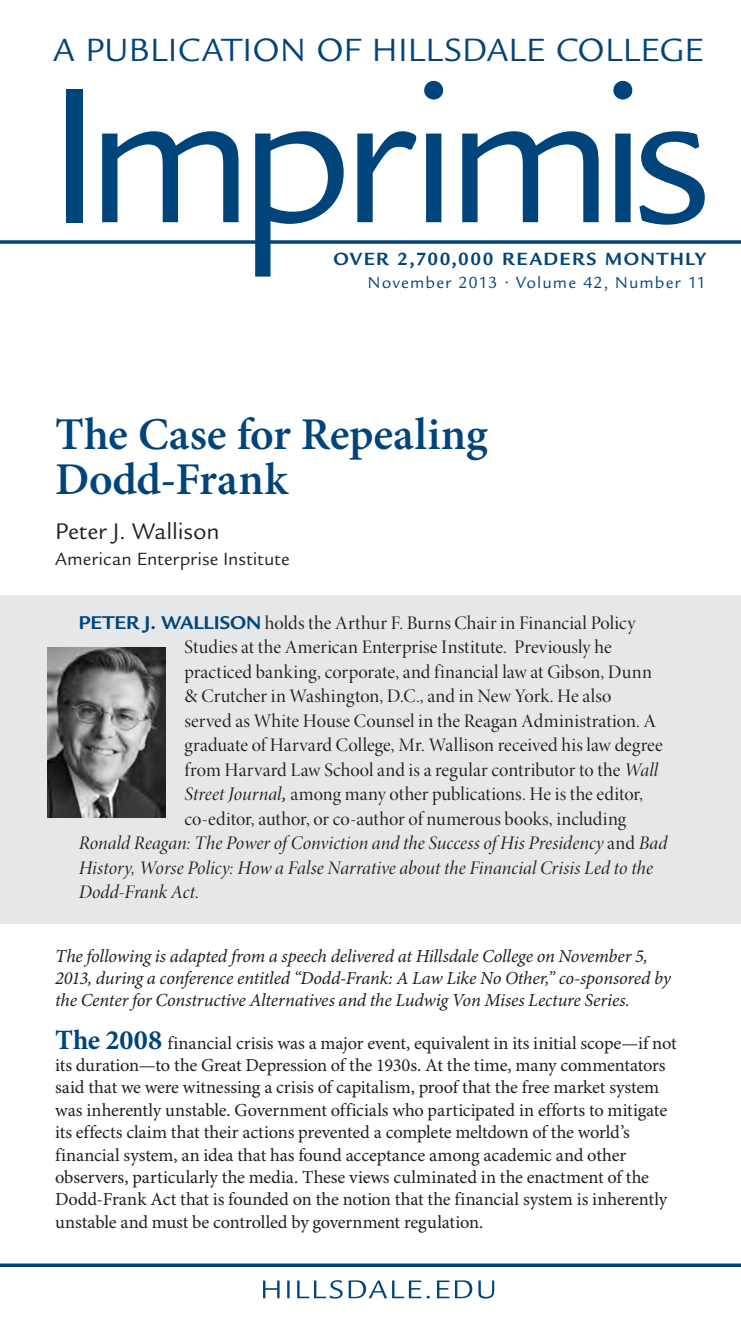
<style>
.page{position:relative;width:741px;height:1323px;background:#fff}
.page>*{position:absolute;margin:0;border:0;box-sizing:border-box;transform-origin:0 0}
.t1{font:210px "Legacy Sans";letter-spacing:-.085em;color:#00447c}
.t2{font:600 45.5px/45.5px "Minion Pro";letter-spacing:-.005em;color:#00447c}
.t3{font:35px "Legacy Sans";letter-spacing:.02em;color:#00447c}
.t4{font:24.5px "Legacy Sans";letter-spacing:-.005em;color:#231f20}
.t5{font:19.25px/24.5px "Minion Pro Disp";letter-spacing:.005em;color:#231f20}
.t6{font:19.25px/24.5px "Minion Pro It Disp";letter-spacing:.005em;color:#231f20}
.t7{font:700 19.25px "Legacy Sans";letter-spacing:.075em;color:#00447c}
.t8{font:19.25px "Legacy Sans";letter-spacing:.005em;color:#231f20}
.t9{font:18.38px/22.4px "Minion Pro";letter-spacing:-.01em;color:#231f20}
.t10{font:italic 18.38px/22.1px "Minion Pro";letter-spacing:-.01em;color:#231f20}
.t11{font:17.5px "Legacy Sans";letter-spacing:.06em;color:#00447c}
.s1{font-family:"Legacy Sans";font-weight:700;font-size:20.12px;color:#00447c}
.s2{font-family:"Minion Pro It Disp"}
.s3{font-family:"Minion Pro Cn It Capt"}
.s4{font-family:"Minion Pro Disp"}
.s5{font-weight:700;font-size:28px;color:#00447c}
</style>
<div class="page">
<hr style="left:0;top:1264px;width:740px;height:3px;background:#00447c">
<svg style="left:263px;top:1280px;width:231px;height:19px"></svg>
<svg style="left:0;top:240px;width:740px;height:4px;background:#1f5b8c"></svg>
<div style="left:0;top:595px;width:740px;height:328px;background:#e6e7e8"></div>
<img style="left:47px;top:648px;width:118px;height:169px">
<h3 class="t3" style="left:53px;top:30px;width:647px">A Publi cati on of Hi llsdale College</h3>
<h1 class="t1" style="left:45px;top:37px;width:668px">Imprimis</h1>
<p class="t7" style="left:333px;top:248px;width:374px">OVER 2,700,000 READERS MONTHLY</p>
<p class="t11" style="left:368px;top:272px;width:339px">November 2013 • Volume 42, Number 11</p>
<h2 class="t2" style="left:55px;top:413px;width:434px">The Case for Repealing<br>Dodd-Frank</h2>
<h3 class="t4" style="left:55px;top:517px;width:166px">Peter J. Wallison</h3>
<p class="t8" style="left:55px;top:548px;width:236px">American Enterprise Institute</p>
<p class="t5" style="left:184px;top:611px;width:479px;text-indent:-106px"><span class="s1">PETER J. WALLISON</span> holds the Arthur F. Burns Chair in Financial Policy Studies at the American Enterprise Institute. Previously he practiced banking, corporate, and financial law at Gibson, Dunn &amp; Crutcher in Washington, D.C., and in New York. He also served as White House Counsel in the Reagan Administration. A graduate of Harvard College, Mr. Wallison received his law degree from Harvard Law School and is a regular contributor to the <span class="s2">Wall Street Journal</span><span class="s3">,</span> among many other publications. He is the editor, co-editor, author, or co-author of numerous books, including</p>
<p class="t6" style="left:79px;top:831px;width:589px">Ronald Reagan: The Power of Conviction and the Success of His Presidency <span class="s4">and</span> Bad<br>History, Worse Policy: How a False Narrative about the Financial Crisis Led to the<br>Dodd-Frank Act<span class="s4">.</span></p>
<p class="t10" style="left:55px;top:946px;width:617px">The following is adapted from a speech delivered at Hillsdale College on November 5,<br>2013, during a conference entitled “Dodd-Frank: A Law Like No Other,” co-sponsored by the Center for Constructive Alternatives and the Ludwig Von Mises Lecture Series.</p>
<p class="t9" style="left:55px;top:1032px;width:622px"><span class="s5">The 2008</span> financial crisis was a major event, equivalent in its initial scope—if not its duration—to the Great Depression of the 1930s. At the time, many commentators said that we were witnessing a crisis of capitalism, proof that the free market system was inherently unstable. Government officials who participated in efforts to mitigate its effects claim that their actions prevented a complete meltdown of the world’s financial system, an idea that has found acceptance among academic and other observers, particularly the media. These views culminated in the enactment of the Dodd-Frank Act that is founded on the notion that the financial system is inherently unstable and must be controlled by government regulation.</p>
</div>
